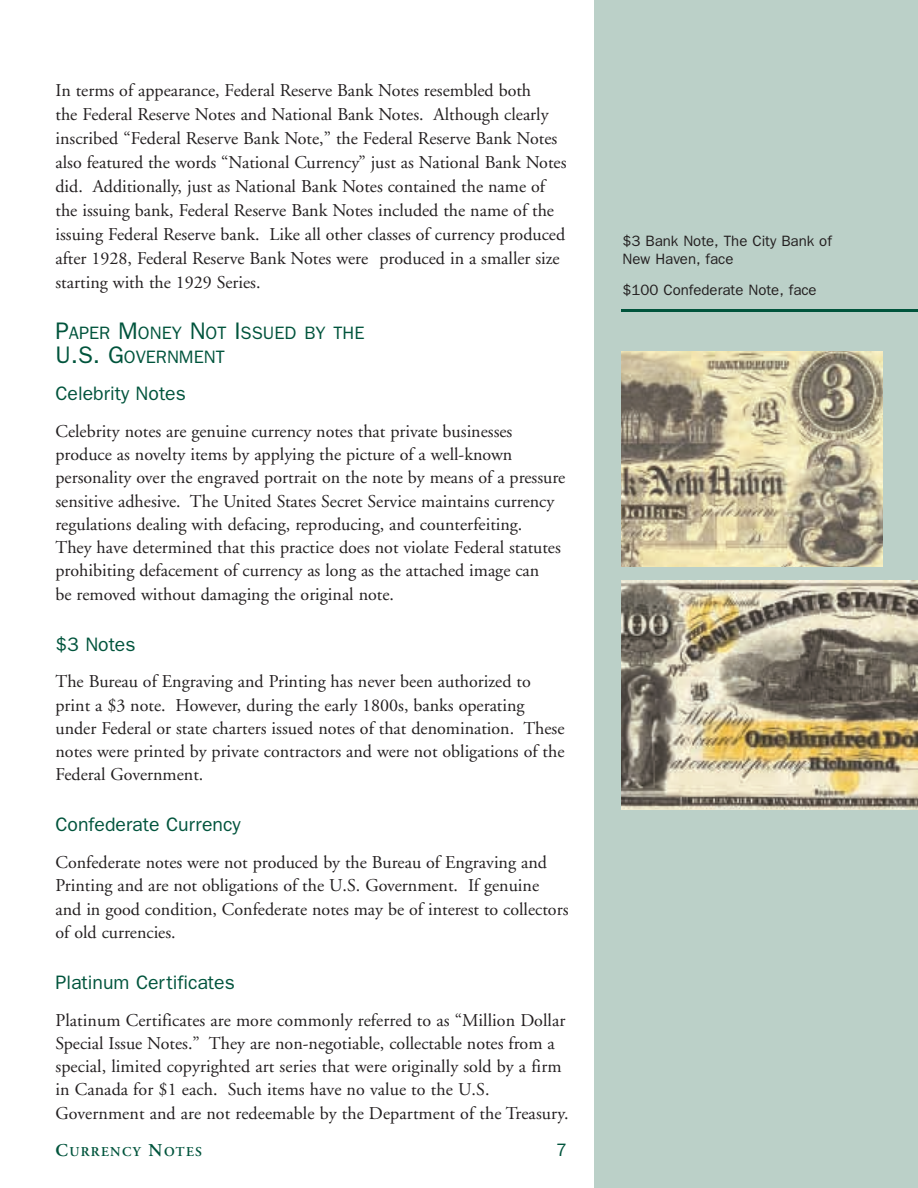
<style>
.page{position:relative;width:918px;height:1188px;background:#fff}
.page>*{position:absolute;margin:0;border:0;box-sizing:border-box;transform-origin:0 0}
.Head_3b{font:19.5px "Franklin Gothic";color:#00543c}
.Head_3a{font:19.5px "Franklin Gothic";color:#00543c}
.Body_text{font:18px/23.2px "Adobe Garamond";color:#231f20}
.Head_2{font:18px/24px "Franklin Gothic";color:#00543c}
.t1{font:15px/18px "Franklin Gothic";color:#231f20}
.t2{font:600 13.5px "Adobe Garamond";letter-spacing:.1em;color:#00543c}
.s1{font-size:24px}
.s2{font-size:18px}
</style>
<div class="page">
<div style="left:594px;top:0;width:324px;height:1188px;background:#bbd0c8"></div>
<hr style="left:621px;top:309px;width:297px;height:3px;background:#00543c">
<img style="left:621px;top:351px;width:262px;height:216px">
<img style="left:621px;top:581px;width:297px;height:229px">
<p class="Body_text" style="left:56px;top:78px;width:512px;line-height:24px">In terms of appearance, Federal Reserve Bank Notes resembled both<br>the Federal Reserve Notes and National Bank Notes. Although clearly inscribed “Federal Reserve Bank Note,” the Federal Reserve Bank Notes also featured the words “National Currency” just as National Bank Notes did. Additionally, just as National Bank Notes contained the name of the issuing bank, Federal Reserve Bank Notes included the name of the issuing Federal Reserve bank. Like all other classes of currency produced after 1928, Federal Reserve Bank Notes were produced in a smaller size starting with the 1929 Series.</p>
<p class="Head_2" style="left:56px;top:320px;width:310px"><span class="s1">P</span>aper <span class="s1">M</span>oney <span class="s1">N</span>ot <span class="s1">I</span>ssued by the<br><span class="s1">U .S. G</span>overnment</p>
<p class="Head_3a" style="left:56px;top:382px;width:132px">Celebrity Notes</p>
<p class="Body_text" style="left:56px;top:420px;width:511px">Celebrity notes are genuine currency notes that private businesses produce as novelty items by applying the picture of a well-known personality over the engraved portrait on the note by means of a pressure sensitive adhesive. The United States Secret Service maintains currency regulations dealing with defacing, reproducing, and counterfeiting.<br>They have determined that this practice does not violate Federal statutes prohibiting defacement of currency as long as the attached image can<br>be removed without damaging the original note.</p>
<p class="Head_3b" style="left:56px;top:633px;width:82px">$3 Notes</p>
<p class="Body_text" style="left:56px;top:671px;width:511px">The Bureau of Engraving and Printing has never been authorized to print a $3 note. However, during the early 1800s, banks operating under Federal or state charters issued notes of that denomination. These notes were printed by private contractors and were not obligations of the Federal Government.</p>
<p class="Head_3b" style="left:56px;top:814px;width:187px">Confederate Currency</p>
<p class="Body_text" style="left:56px;top:851px;width:514px">Confederate notes were not produced by the Bureau of Engraving and Printing and are not obligations of the U.S. Government. If genuine and in good condition, Confederate notes may be of interest to collectors of old currencies.</p>
<p class="Head_3b" style="left:56px;top:971px;width:181px">Platinum Certificates</p>
<p class="Body_text" style="left:56px;top:1009px;width:515px">Platinum Certificates are more commonly referred to as “Million Dollar Special Issue Notes.” They are non-negotiable, collectable notes from a special, limited copyrighted art series that were originally sold by a firm in Canada for $1 each. Such items have no value to the U.S.<br>Government and are not redeemable by the Department of the Treasury.</p>
<p class="t2" style="left:56px;top:1144px;width:148px"><span class="s2">C</span>URRENCY <span class="s2">N</span>OTES</p>
<p class="t1" style="left:622px;top:232px;width:211px">$3 Bank Note, The City Bank of<br>New Haven, face</p>
<p class="t1" style="left:622px;top:281px;width:196px">$100 Confederate Note, face</p>
</div>
